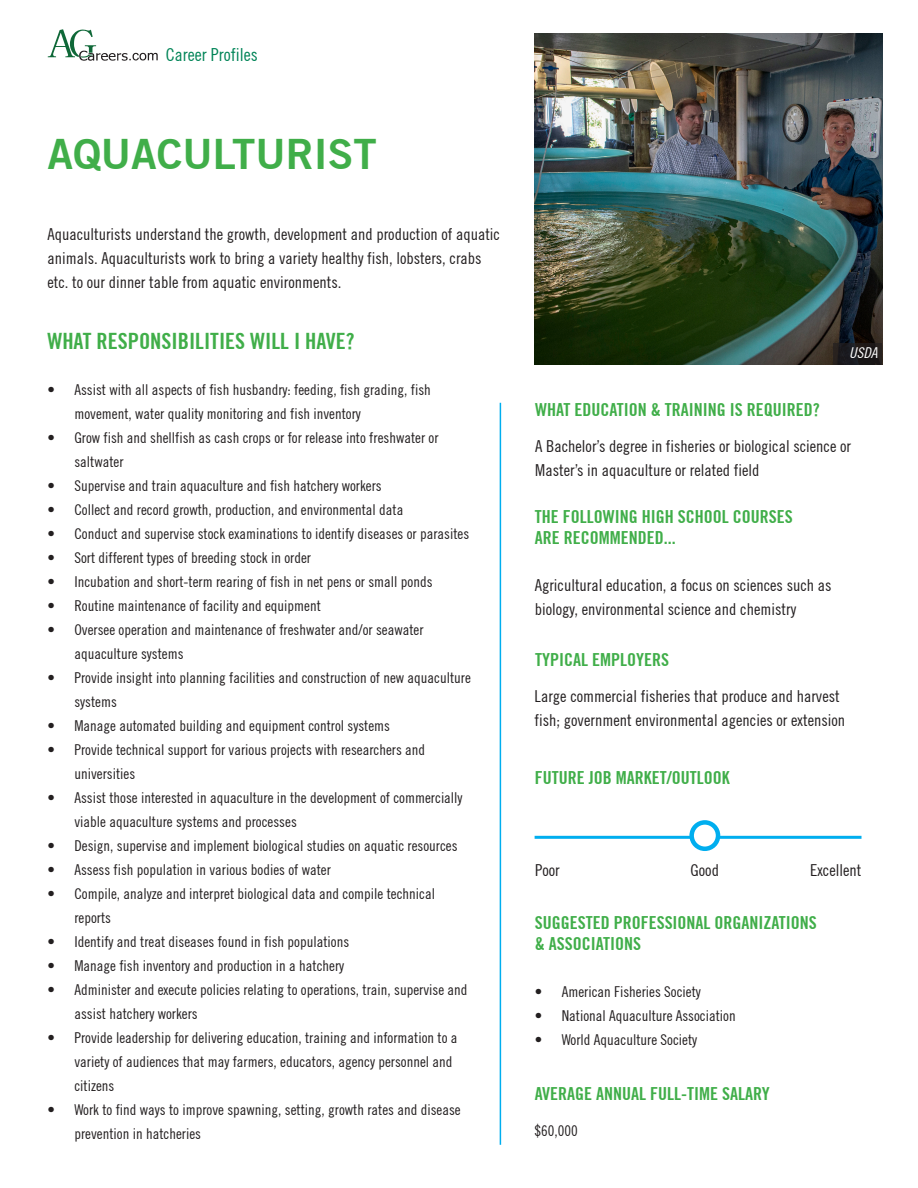
<style>
.page{position:relative;width:918px;height:1188px;background:#fff}
.page>*{position:absolute;margin:0;border:0;box-sizing:border-box;transform-origin:0 0}
.t1{font:700 42px "Trade Gothic No.2";color:#40ae49}
.t2{font:700 condensed 22.5px "Trade Gothic No.20";color:#40ae49}
.t3{font:700 condensed 18px/21.6px "Trade Gothic No.20";color:#40ae49}
.t4{font:condensed 18px "Trade Gothic No.18";color:#008457}
.t5{font:condensed 16.5px/24px "Trade Gothic No.18";color:#231f20}
.t6{font:condensed 15px/24px "Trade Gothic No.18";color:#231f20}
.t7{font:italic condensed 15px "Trade Gothic No.18";color:#fff}
</style>
<div class="page">
<img style="left:535px;top:33px;width:348px;height:331px">
<svg style="left:48px;top:29px;width:110px;height:32px"></svg>
<hr style="left:535px;top:836px;width:327px;height:3px;background:#00aeef">
<svg style="left:692px;top:822px;width:26px;height:27px"></svg>
<div style="left:689px;top:820px;width:31px;height:31px;border:4px solid #00aeef;border-radius:50%"></div>
<hr style="left:500px;top:403px;width:1px;height:742px;background:#00aeef">
<div style="left:834px;top:343px;width:48px;height:21px;background:linear-gradient(to right,#1c1b20,#1d1818)"></div>
<p class="t4" style="left:166px;top:44px;width:93px">Career Profiles</p>
<p class="t1" style="left:47px;top:128px;width:331px">AQUACULTURIST</p>
<p class="t5" style="left:47px;top:222px;width:454px">Aquaculturists understand the growth, development and production of aquatic animals. Aquaculturists work to bring a variety healthy fish, lobsters, crabs etc. to our dinner table from aquatic environments.</p>
<p class="t2" style="left:47px;top:327px;width:309px">WHAT RESPONSIBILITIES WILL I HAVE?</p>
<p class="t6" style="left:74px;top:377px;width:358px;text-indent:-27px">• Assist with all aspects of fish husbandry: feeding, fish grading, fish movement, water quality monitoring and fish inventory</p>
<p class="t6" style="left:74px;top:425px;width:366px;text-indent:-27px">• Grow fish and shellfish as cash crops or for release into freshwater or saltwater</p>
<p class="t6" style="left:47px;top:473px;width:336px">• Supervise and train aquaculture and fish hatchery workers</p>
<p class="t6" style="left:47px;top:497px;width:358px">• Collect and record growth, production, and environmental data</p>
<p class="t6" style="left:47px;top:521px;width:423px">• Conduct and supervise stock examinations to identify diseases or parasites</p>
<p class="t6" style="left:47px;top:545px;width:265px">• Sort different types of breeding stock in order</p>
<p class="t6" style="left:47px;top:569px;width:387px">• Incubation and short-term rearing of fish in net pens or small ponds</p>
<p class="t6" style="left:47px;top:593px;width:275px">• Routine maintenance of facility and equipment</p>
<p class="t6" style="left:74px;top:617px;width:351px;text-indent:-27px">• Oversee operation and maintenance of freshwater and/or seawater aquaculture systems</p>
<p class="t6" style="left:74px;top:665px;width:398px;text-indent:-27px">• Provide insight into planning facilities and construction of new aquaculture systems</p>
<p class="t6" style="left:47px;top:713px;width:344px">• Manage automated building and equipment control systems</p>
<p class="t6" style="left:74px;top:737px;width:352px;text-indent:-27px">• Provide technical support for various projects with researchers and universities</p>
<p class="t6" style="left:74px;top:785px;width:390px;text-indent:-27px">• Assist those interested in aquaculture in the development of commercially viable aquaculture systems and processes</p>
<p class="t6" style="left:47px;top:833px;width:412px">• Design, supervise and implement biological studies on aquatic resources</p>
<p class="t6" style="left:47px;top:857px;width:285px">• Assess fish population in various bodies of water</p>
<p class="t6" style="left:74px;top:881px;width:362px;text-indent:-27px">• Compile, analyze and interpret biological data and compile technical reports</p>
<p class="t6" style="left:47px;top:929px;width:303px">• Identify and treat diseases found in fish populations</p>
<p class="t6" style="left:47px;top:953px;width:298px">• Manage fish inventory and production in a hatchery</p>
<p class="t6" style="left:74px;top:977px;width:395px;text-indent:-27px">• Administer and execute policies relating to operations, train, supervise and assist hatchery workers</p>
<p class="t6" style="left:74px;top:1025px;width:385px;text-indent:-27px">• Provide leadership for delivering education, training and information to a variety of audiences that may farmers, educators, agency personnel and citizens</p>
<p class="t6" style="left:74px;top:1097px;width:388px;text-indent:-27px">• Work to find ways to improve spawning, setting, growth rates and disease prevention in hatcheries</p>
<p class="t7" style="left:849px;top:344px;width:30px">USDA</p>
<p class="t3" style="left:535px;top:398px;width:286px">WHAT EDUCATION &amp; TRAINING IS REQUIRED?</p>
<p class="t5" style="left:535px;top:434px;width:317px">A Bachelor’s degree in fisheries or biological science or<br>Master’s in aquaculture or related field</p>
<p class="t3" style="left:535px;top:505px;width:259px">THE FOLLOWING HIGH SCHOOL COURSES</p>
<p class="t3" style="left:535px;top:527px;width:142px">ARE RECOMMENDED...</p>
<p class="t5" style="left:535px;top:573px;width:298px">Agricultural education, a focus on sciences such as biology, environmental science and chemistry</p>
<p class="t3" style="left:535px;top:648px;width:135px">TYPICAL EMPLOYERS</p>
<p class="t5" style="left:535px;top:684px;width:312px">Large commercial fisheries that produce and harvest fish; government environmental agencies or extension</p>
<p class="t3" style="left:535px;top:767px;width:196px">FUTURE JOB MARKET/OUTLOOK</p>
<p class="t5" style="left:535px;top:858px;width:26px">Poor</p>
<p class="t5" style="left:691px;top:858px;width:30px">Good</p>
<p class="t5" style="left:810px;top:858px;width:53px">Excellent</p>
<p class="t3" style="left:535px;top:912px;width:284px">SUGGESTED PROFESSIONAL ORGANIZATIONS &amp; ASSOCIATIONS</p>
<p class="t6" style="left:535px;top:979px;width:168px">• American Fisheries Society</p>
<p class="t6" style="left:535px;top:1003px;width:203px">• National Aquaculture Association</p>
<p class="t6" style="left:535px;top:1027px;width:164px">• World Aquaculture Society</p>
<p class="t3" style="left:535px;top:1083px;width:236px">AVERAGE ANNUAL FULL-TIME SALARY</p>
<p class="t6" style="left:534px;top:1118px;width:45px">$60,000</p>
</div>
